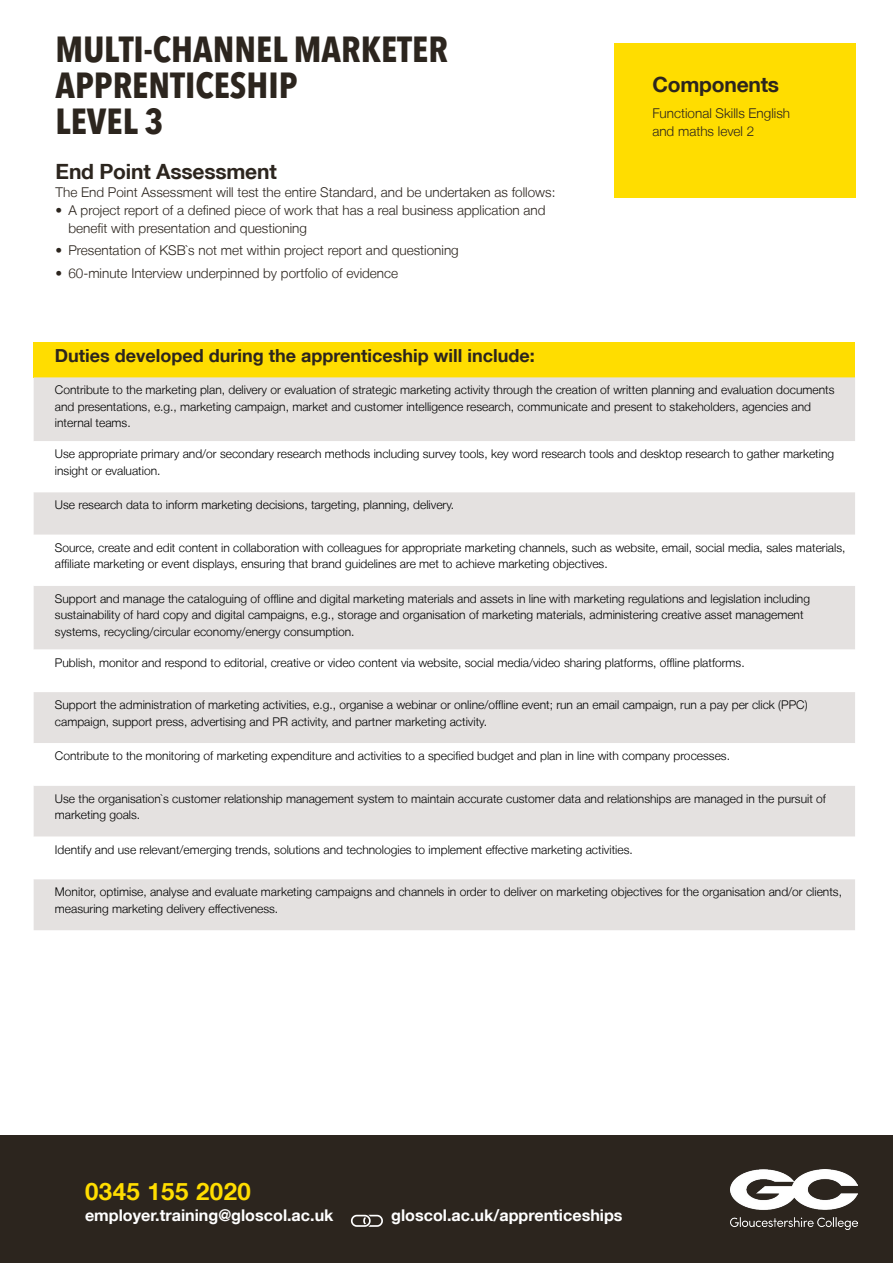
<style>
.page{position:relative;width:893px;height:1263px;background:#fff}
.page>*{position:absolute;margin:0;border:0;box-sizing:border-box;transform-origin:0 0}
.t1{font:700 condensed 36px/36px "Avenir Next LT Pro";color:#2c251e}
.Telephone_Number{font:700 24px "Helvetica Neue LT";letter-spacing:.02em;color:#fd0}
.t2{font:700 21px "Helvetica Neue LT";letter-spacing:-.01em;color:#2c251e}
.t3{font:700 18px "Helvetica Neue LT";color:#2c251e}
.Email_and_web_address{font:700 16.2px "Helvetica Neue LT";color:#fff}
.Body_Text{font:300 13.5px/18px "Helvetica Neue LT";color:#2c251e}
.Table_text{font:300 12px/16.5px "Helvetica Neue LT";color:#000}
</style>
<div class="page">
<div style="left:614px;top:43px;width:242px;height:154px;background:#fd0"></div>
<div style="left:34px;top:342px;width:821px;height:35px;background:#fd0"></div>
<div style="left:34px;top:377px;width:821px;height:553px;background:#e4e1e0"></div>
<svg style="left:34px;top:441px;width:821px;height:438px"></svg>
<div style="left:0;top:1135px;width:893px;height:128px;background:#2c251e"></div>
<svg style="left:351px;top:1215px;width:32px;height:12px"></svg>
<img style="left:730px;top:1170px;width:127px;height:60px">
<h1 class="t1" style="left:56px;top:31px;width:394px">MULTI-CHANNEL MARKETER<br>APPRENTICESHIP<br>LEVEL 3</h1>
<h2 class="t2" style="left:56px;top:159px;width:223px">End Point Assessment</h2>
<p class="Body_Text" style="left:56px;top:183px;width:501px">The End Point Assessment will test the entire Standard, and be undertaken as follows:</p>
<p class="Body_Text" style="left:68px;top:201px;width:479px;text-indent:-13px">• A project report of a defined piece of work that has a real business application and benefit with presentation and questioning</p>
<p class="Body_Text" style="left:56px;top:241px;width:405px">• Presentation of KSB`s not met within project report and questioning</p>
<p class="Body_Text" style="left:56px;top:263px;width:344px">• 60-minute Interview underpinned by portfolio of evidence</p>
<h2 class="t2" style="left:652px;top:72px;width:128px">Components</h2>
<p class="Body_Text" style="left:652px;top:104px;width:139px">Functional Skills English and maths level 2</p>
<h3 class="t3" style="left:55px;top:344px;width:481px">Duties developed during the apprenticeship will include:</h3>
<p class="Table_text" style="left:55px;top:382px;width:781px">Contribute to the marketing plan, delivery or evaluation of strategic marketing activity through the creation of written planning and evaluation documents and presentations, e.g., marketing campaign, market and customer intelligence research, communicate and present to stakeholders, agencies and internal teams.</p>
<p class="Table_text" style="left:55px;top:445px;width:781px">Use appropriate primary and/or secondary research methods including survey tools, key word research tools and desktop research to gather marketing insight or evaluation.</p>
<p class="Table_text" style="left:55px;top:496px;width:401px">Use research data to inform marketing decisions, targeting, planning, delivery.</p>
<p class="Table_text" style="left:55px;top:539px;width:792px">Source, create and edit content in collaboration with colleagues for appropriate marketing channels, such as website, email, social media, sales materials, affiliate marketing or event displays, ensuring that brand guidelines are met to achieve marketing objectives.</p>
<p class="Table_text" style="left:55px;top:590px;width:757px">Support and manage the cataloguing of offline and digital marketing materials and assets in line with marketing regulations and legislation including sustainability of hard copy and digital campaigns, e.g., storage and organisation of marketing materials, administering creative asset management systems, recycling/circular economy/energy consumption.</p>
<p class="Table_text" style="left:55px;top:654px;width:691px">Publish, monitor and respond to editorial, creative or video content via website, social media/video sharing platforms, offline platforms.</p>
<p class="Table_text" style="left:55px;top:696px;width:754px">Support the administration of marketing activities, e.g., organise a webinar or online/offline event; run an email campaign, run a pay per click (PPC) campaign, support press, advertising and PR activity, and partner marketing activity.</p>
<p class="Table_text" style="left:55px;top:747px;width:677px">Contribute to the monitoring of marketing expenditure and activities to a specified budget and plan in line with company processes.</p>
<p class="Table_text" style="left:55px;top:790px;width:773px">Use the organisation`s customer relationship management system to maintain accurate customer data and relationships are managed in the pursuit of marketing goals.</p>
<p class="Table_text" style="left:55px;top:841px;width:579px">Identify and use relevant/emerging trends, solutions and technologies to implement effective marketing activities.</p>
<p class="Table_text" style="left:55px;top:883px;width:789px">Monitor, optimise, analyse and evaluate marketing campaigns and channels in order to deliver on marketing objectives for the organisation and/or clients, measuring marketing delivery effectiveness.</p>
<p class="Telephone_Number" style="left:85px;top:1176px;width:167px">0345 155 2020</p>
<p class="Email_and_web_address" style="left:85px;top:1205px;width:250px">employer.training@gloscol.ac.uk</p>
<p class="Email_and_web_address" style="left:391px;top:1205px;width:233px">gloscol.ac.uk/apprenticeships</p>
</div>
